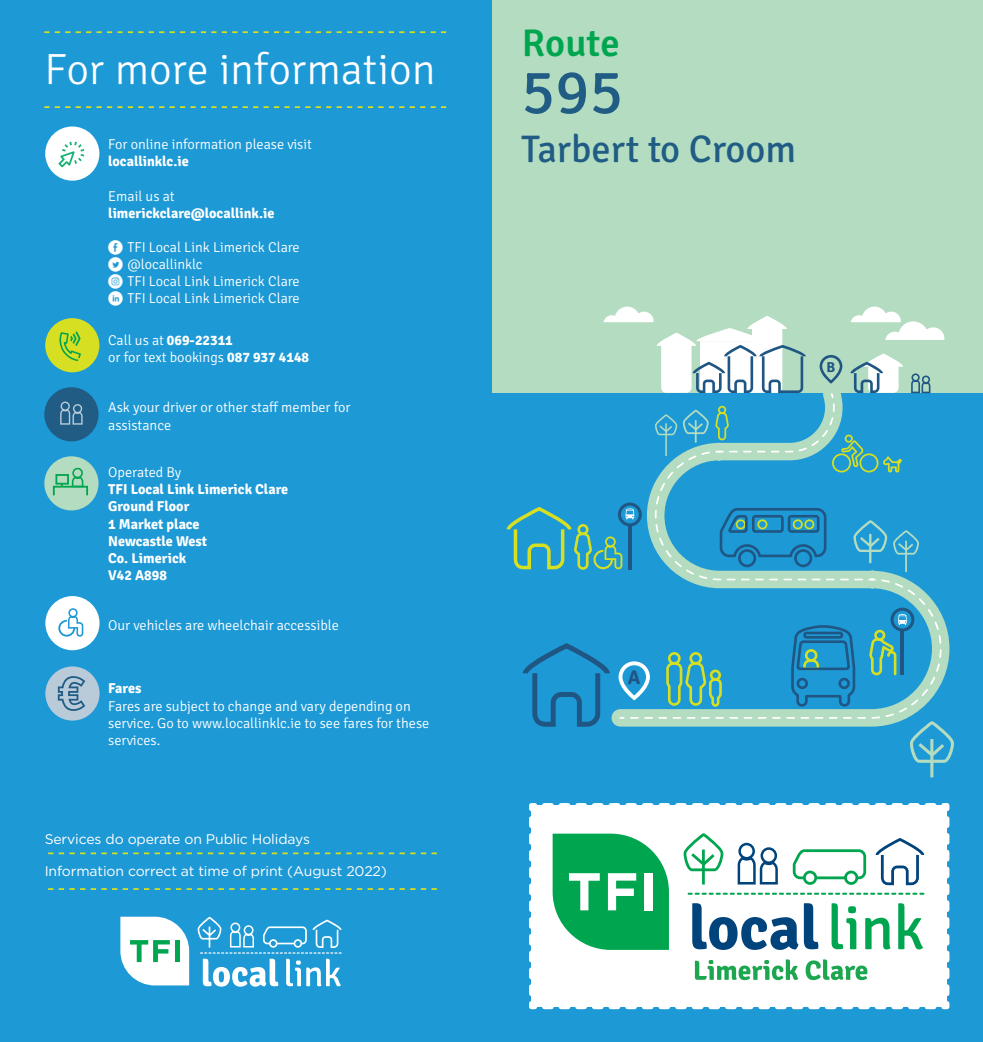
<style>
.page{position:relative;width:983px;height:1042px;background:#fff}
.page>*{position:absolute;margin:0;border:0;box-sizing:border-box;transform-origin:0 0}
.t1{font:63px "Signika";color:#205c84}
.t2{font:300 43.75px "Signika";color:#fff}
.t3{font:38.5px "Signika";color:#205c84}
.t4{font:600 38.5px "Signika Negative";color:#00a54f}
.t5{font:300 19.78px "Signika";color:#205683}
.t6{font:300 14.35px "Signika";color:#205683}
.t7{font:300 14.17px/17.2px "Signika";color:#fff}
.t8{font:700 14.17px/17.2px "Signika";color:#fff}
.t9{font:14px "Gotham";letter-spacing:-.01em;color:#fff}
.s1{font-family:"Social Media Circled";font-weight:400}
.s2{font-weight:700}
</style>
<div class="page">
<div style="left:491px;top:0;width:491px;height:1042px;background:#b3dcc0"></div>
<div style="left:491px;top:393px;width:491px;height:649px;background:#1d99d6"></div>
<svg style="left:506px;top:306px;width:447px;height:471px"></svg>
<svg style="left:529px;top:803px;width:421px;height:207px;background:#c2e4d8"></svg>
<div style="left:644px;top:873px;width:8px;height:37px;background:#fff"></div>
<div style="left:0;top:0;width:491px;height:1042px;background:#1d99d6"></div>
<svg style="left:48px;top:852px;width:389px;height:2px"></svg>
<svg style="left:48px;top:888px;width:389px;height:2px"></svg>
<svg style="left:197px;top:917px;width:144px;height:69px"></svg>
<svg style="left:120px;top:916px;width:69px;height:69px;background:#ceeaeb"></svg>
<hr style="left:175px;top:940px;width:4px;height:22px;background:#00a54f">
<svg style="left:44px;top:31px;width:402px;height:2px"></svg>
<svg style="left:44px;top:106px;width:402px;height:2px"></svg>
<svg style="left:45px;top:318px;width:54px;height:55px"></svg>
<svg style="left:44px;top:387px;width:54px;height:55px"></svg>
<div style="left:45px;top:126px;width:54px;height:55px;background:#fff;border-radius:50%"></div>
<svg style="left:58px;top:141px;width:27px;height:27px"></svg>
<svg style="left:44px;top:456px;width:54px;height:55px"></svg>
<div style="left:45px;top:596px;width:54px;height:54px;background:#fff;border-radius:50%"></div>
<svg style="left:58px;top:608px;width:25px;height:28px"></svg>
<div style="left:45px;top:666px;width:54px;height:54px;background:#b9cbd9;border-radius:50%"></div>
<svg style="left:58px;top:676px;width:27px;height:35px"></svg>
<h2 class="t2" style="left:44px;top:38px;width:392px">For more information</h2>
<p class="t7" style="left:108px;top:135px;width:205px">For online information please visit</p>
<p class="t8" style="left:108px;top:153px;width:82px">locallinklc.ie</p>
<p class="t7" style="left:108px;top:186px;width:68px">Email us at</p>
<p class="t8" style="left:108px;top:204px;width:168px">limerickclare@locallink.ie</p>
<p class="t7" style="left:108px;top:238px;width:193px"><span class="s1">E</span> TFI Local Link Limerick Clare<br><span class="s1">D</span> @locallinklc<br><span class="s1">Q</span> TFI Local Link Limerick Clare<br><span class="s1">C</span> TFI Local Link Limerick Clare</p>
<p class="t7" style="left:108px;top:330px;width:202px">Call us at <span class="s2">069-22311<br></span>or for text bookings <span class="s2">087 937 4148</span></p>
<p class="t7" style="left:108px;top:398px;width:244px">Ask your driver or other staff member for assistance</p>
<p class="t7" style="left:108px;top:463px;width:75px">Operated By</p>
<p class="t8" style="left:108px;top:481px;width:181px">TFI Local Link Limerick Clare<br>Ground Floor<br>1 Market place<br>Newcastle West<br>Co. Limerick<br>V42 A898</p>
<p class="t7" style="left:108px;top:615px;width:232px">Our vehicles are wheelchair accessible</p>
<p class="t8" style="left:108px;top:680px;width:35px">Fares</p>
<p class="t7" style="left:108px;top:696px;width:322px">Fares are subject to change and vary depending on service. Go to www.locallinklc.ie to see fares for these services.</p>
<p class="t9" style="left:45px;top:829px;width:267px">Services do operate on Public Holidays</p>
<p class="t9" style="left:45px;top:862px;width:343px">Information correct at time of print (August 2022)</p>
<h3 class="t4" style="left:522px;top:20px;width:99px">Route</h3>
<h1 class="t1" style="left:521px;top:47px;width:104px">595</h1>
<h3 class="t3" style="left:521px;top:121px;width:276px">Tarbert to Croom</h3>
<p class="t6" style="left:826px;top:356px;width:10px">B</p>
<h3 class="t5" style="left:627px;top:663px;width:14px">A</h3>
</div>
